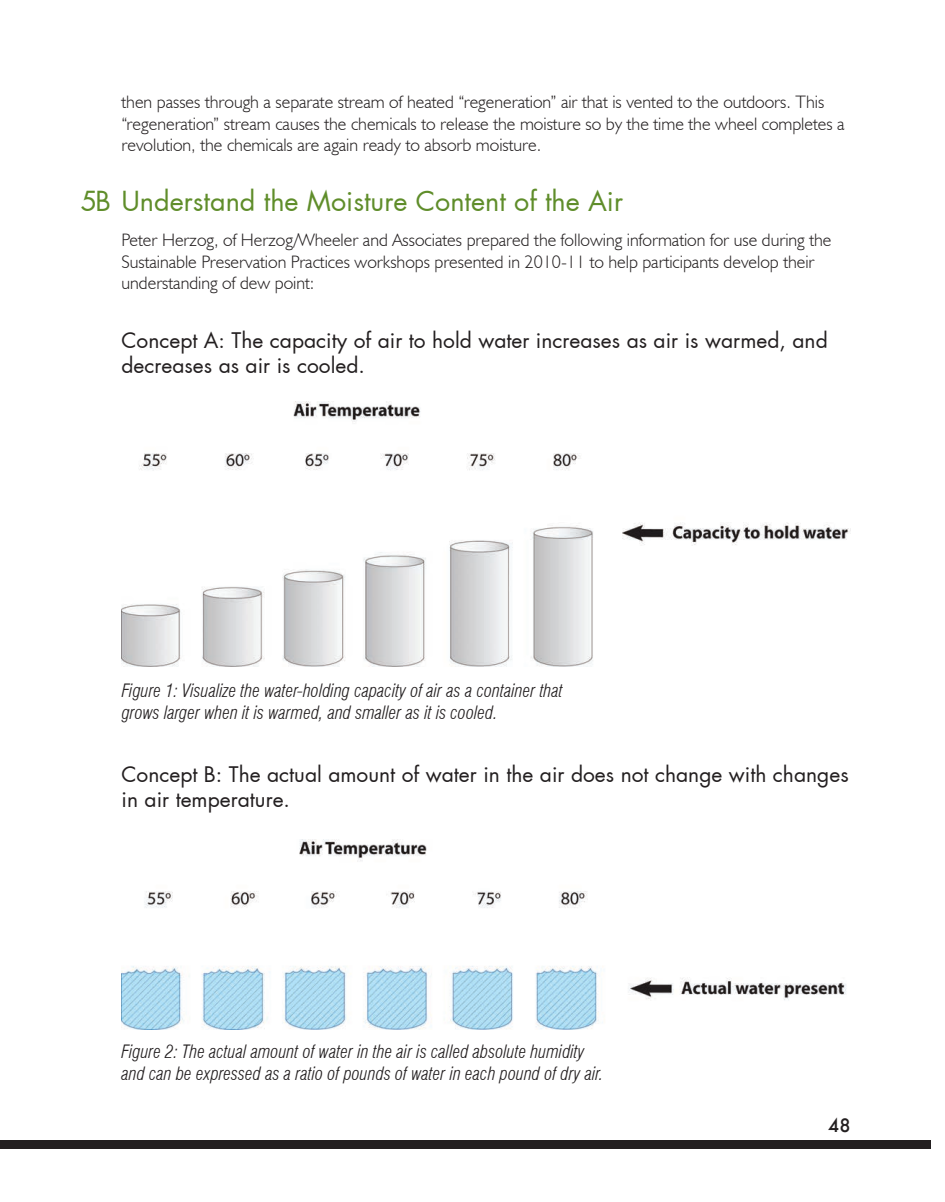
<style>
.page{position:relative;width:945px;height:1202px;background:#fff}
.page>*{position:absolute;margin:0;border:0;box-sizing:border-box;transform-origin:0 0}
.t1{font:27px "Futura";color:#5f8d2a}
.t2{font:21px/25.2px "Futura";color:#231f20}
.t3{font:300 18px/21.6px "Humanist 521 BT";color:#231f20}
.t4{font:italic 300 condensed 18px/21.6px "Swiss 721 BT";color:#231f20}
.t5{font:500 18px "Futura";color:#231f20}
</style>
<div class="page">
<div style="left:0;top:1140px;width:932px;height:8px;background:#231f20"></div>
<img style="left:122px;top:402px;width:729px;height:264px">
<img style="left:121px;top:839px;width:726px;height:190px">
<p class="t3" style="left:122px;top:91px;width:725px">then passes through a separate stream of heated “regeneration” air that is vented to the outdoors. This “regeneration” stream causes the chemicals to release the moisture so by the time the wheel completes a revolution, the chemicals are again ready to absorb moisture.</p>
<h1 class="t1" style="left:81px;top:184px;width:544px">5B Understand the Moisture Content of the Air</h1>
<p class="t3" style="left:122px;top:229px;width:712px">Peter Herzog, of Herzog/Wheeler and Associates prepared the following information for use during the<br>Sustainable Preservation Practices workshops presented in 2010-11 to help participants develop their understanding of dew point:</p>
<p class="t2" style="left:122px;top:328px;width:708px">Concept A: The capacity of air to hold water increases as air is warmed, and decreases as air is cooled.</p>
<p class="t4" style="left:122px;top:680px;width:443px">Figure 1: Visualize the water-holding capacity of air as a container that grows larger when it is warmed, and smaller as it is cooled.</p>
<p class="t2" style="left:122px;top:762px;width:729px">Concept B: The actual amount of water in the air does not change with changes in air temperature.</p>
<p class="t4" style="left:121px;top:1040px;width:483px">Figure 2: The actual amount of water in the air is called absolute humidity and can be expressed as a ratio of pounds of water in each pound of dry air.</p>
<p class="t5" style="left:828px;top:1113px;width:24px">48</p>
</div>
